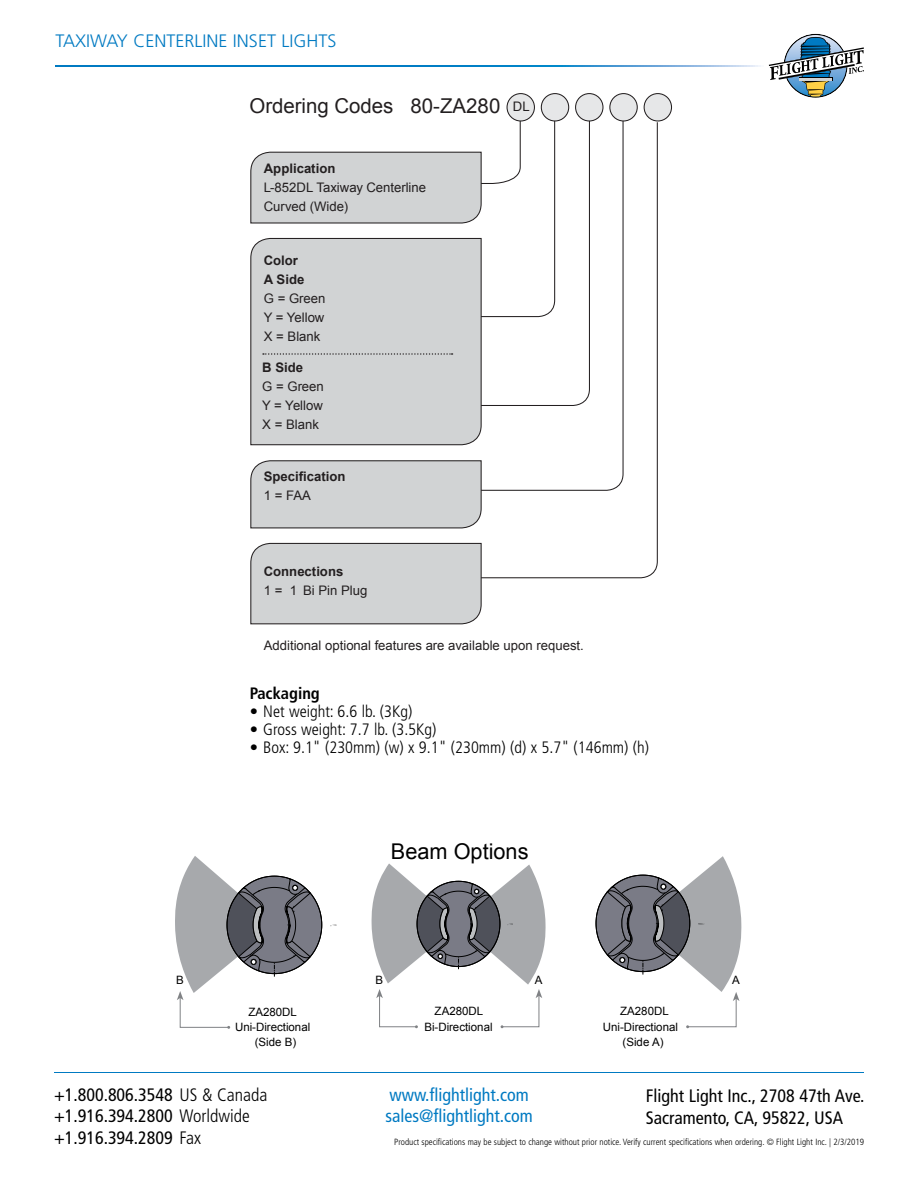
<style>
.page{position:relative;width:918px;height:1188px;background:#fff}
.page>*{position:absolute;margin:0;border:0;box-sizing:border-box;transform-origin:0 0}
.t1{font:21.75px "Arial";color:#000}
.t2{font:20.4px "Arial";color:#231f20}
.t3{font:condensed 18px/21.6px "Frutiger LT Std";color:#000}
.t4{font:condensed 18px/21.6px "Frutiger LT Std";color:#007ac2}
.t5{font:300 18px "Frutiger LT Std";color:#007ac2}
.t6{font:300 condensed 16.5px "Frutiger LT Std";color:#000}
.t7{font:700 condensed 16.5px "Frutiger LT Std";color:#000}
.t8{font:13.2px/19px "Arial";color:#231f20;text-align:justify}
.t9{font:700 13.2px/19px "Arial";color:#231f20}
.t10{font:11.55px/14.5px "Arial";color:#000;text-align:center}
.t11{font:300 condensed 9px "Frutiger LT Std";color:#000}
.s1{font-weight:300}
</style>
<div class="page">
<svg style="left:482px;top:122px;width:176px;height:457px"></svg>
<div style="left:541px;top:94px;width:28px;height:27px;background:#e6e7e8;border-radius:50%"></div>
<div style="left:541px;top:93px;width:28px;height:29px;border:1px solid #231f20;border-radius:50%"></div>
<div style="left:576px;top:94px;width:27px;height:27px;background:#e6e7e8;border-radius:50%"></div>
<div style="left:575px;top:93px;width:29px;height:29px;border:1px solid #231f20;border-radius:50%"></div>
<div style="left:610px;top:94px;width:27px;height:27px;background:#e6e7e8;border-radius:50%"></div>
<div style="left:609px;top:93px;width:29px;height:29px;border:1px solid #231f20;border-radius:50%"></div>
<div style="left:644px;top:94px;width:28px;height:27px;background:#e6e7e8;border-radius:50%"></div>
<div style="left:644px;top:93px;width:28px;height:29px;border:1px solid #231f20;border-radius:50%"></div>
<div style="left:507px;top:94px;width:27px;height:27px;background:#e6e7e8;border-radius:50%"></div>
<div style="left:507px;top:93px;width:28px;height:29px;border:1px solid #231f20;border-radius:50%"></div>
<svg style="left:250px;top:460px;width:232px;height:69px;background:#cbcdce"></svg>
<svg style="left:250px;top:542px;width:232px;height:83px;background:#cccecf"></svg>
<svg style="left:250px;top:115px;width:306px;height:203px"></svg>
<div style="left:250px;top:237px;width:232px;height:209px;background:#d1d3d4"></div>
<svg style="left:263px;top:353px;width:190px;height:2px"></svg>
<svg style="left:372px;top:863px;width:174px;height:165px"></svg>
<svg style="left:595px;top:856px;width:146px;height:172px"></svg>
<svg style="left:175px;top:856px;width:148px;height:173px"></svg>
<svg style="left:769px;top:34px;width:95px;height:64px"></svg>
<svg style="left:56px;top:66px;width:705px;height:1px"></svg>
<hr style="left:54px;top:1073px;width:810px;height:1px;background:#007ac2">
<h3 class="t5" style="left:56px;top:31px;width:282px">TAXIWAY CENTERLINE INSET LIGHTS</h3>
<h2 class="t2" style="left:249px;top:93px;width:252px">Ordering Codes 80-ZA280</h2>
<p class="t8" style="left:513px;top:97px;width:18px">DL</p>
<p class="t9" style="left:264px;top:159px;width:73px">Application</p>
<p class="t8" style="left:264px;top:178px;width:164px">L-852DL Taxiway Centerline<br>Curved (Wide)</p>
<p class="t9" style="left:264px;top:251px;width:42px">Color<br>A Side</p>
<p class="t8" style="left:264px;top:289px;width:63px">G = Green Y = Yellow X = Blank</p>
<p class="t9" style="left:262px;top:359px;width:42px">B Side</p>
<p class="t8" style="left:262px;top:377px;width:63px">G = Green Y = Yellow X = Blank</p>
<p class="t9" style="left:264px;top:468px;width:83px">Specification</p>
<p class="t8" style="left:264px;top:486px;width:49px">1 = FAA</p>
<p class="t9" style="left:264px;top:562px;width:81px">Connections</p>
<p class="t8" style="left:264px;top:581px;width:105px">1 = 1 Bi Pin Plug</p>
<p class="t8" style="left:264px;top:636px;width:322px">Additional optional features are available upon request.</p>
<p class="t7" style="left:250px;top:684px;width:72px">Packaging</p>
<p class="t6" style="left:250px;top:702px;width:164px">• Net weight: 6.6 lb. (3Kg)</p>
<p class="t6" style="left:250px;top:720px;width:188px">• Gross weight: 7.7 lb. (3.5Kg)</p>
<p class="t6" style="left:250px;top:738px;width:401px">• Box: 9.1" (230mm) (w) x 9.1" (230mm) (d) x 5.7" (146mm) (h)</p>
<h1 class="t1" style="left:391px;top:837px;width:139px">Beam Options</h1>
<p class="t10" style="left:176px;top:973px;width:9px">B</p>
<p class="t10" style="left:535px;top:973px;width:9px">A</p>
<p class="t10" style="left:732px;top:973px;width:9px">A</p>
<p class="t10" style="left:375px;top:973px;width:9px">B</p>
<p class="t10" style="left:248px;top:1005px;width:50px">ZA280DL</p>
<p class="t10" style="left:435px;top:1004px;width:50px">ZA280DL</p>
<p class="t10" style="left:620px;top:1004px;width:50px">ZA280DL</p>
<p class="t10" style="left:424px;top:1020px;width:70px">Bi-Directional</p>
<p class="t10" style="left:603px;top:1020px;width:77px">Uni-Directional (Side A)</p>
<p class="t10" style="left:235px;top:1020px;width:77px">Uni-Directional (Side B)</p>
<h3 class="t3" style="left:54px;top:1084px;width:215px">+1.800.806.3548 <span class="s1">US &amp; Canada </span>+1.916.394.2800 <span class="s1">Worldwide </span>+1.916.394.2809 <span class="s1">Fax</span></h3>
<h3 class="t4" style="left:385px;top:1084px;width:149px">www.flightlight.com sales@flightlight.com</h3>
<h3 class="t3" style="left:646px;top:1085px;width:220px">Flight Light Inc., 2708 47th Ave.<br>Sacramento, CA, 95822, USA</h3>
<p class="t11" style="left:394px;top:1137px;width:471px">Product specifications may be subject to change without prior notice. Verify current specifications when ordering. © Flight Light Inc. | 2/3/2019</p>
</div>
